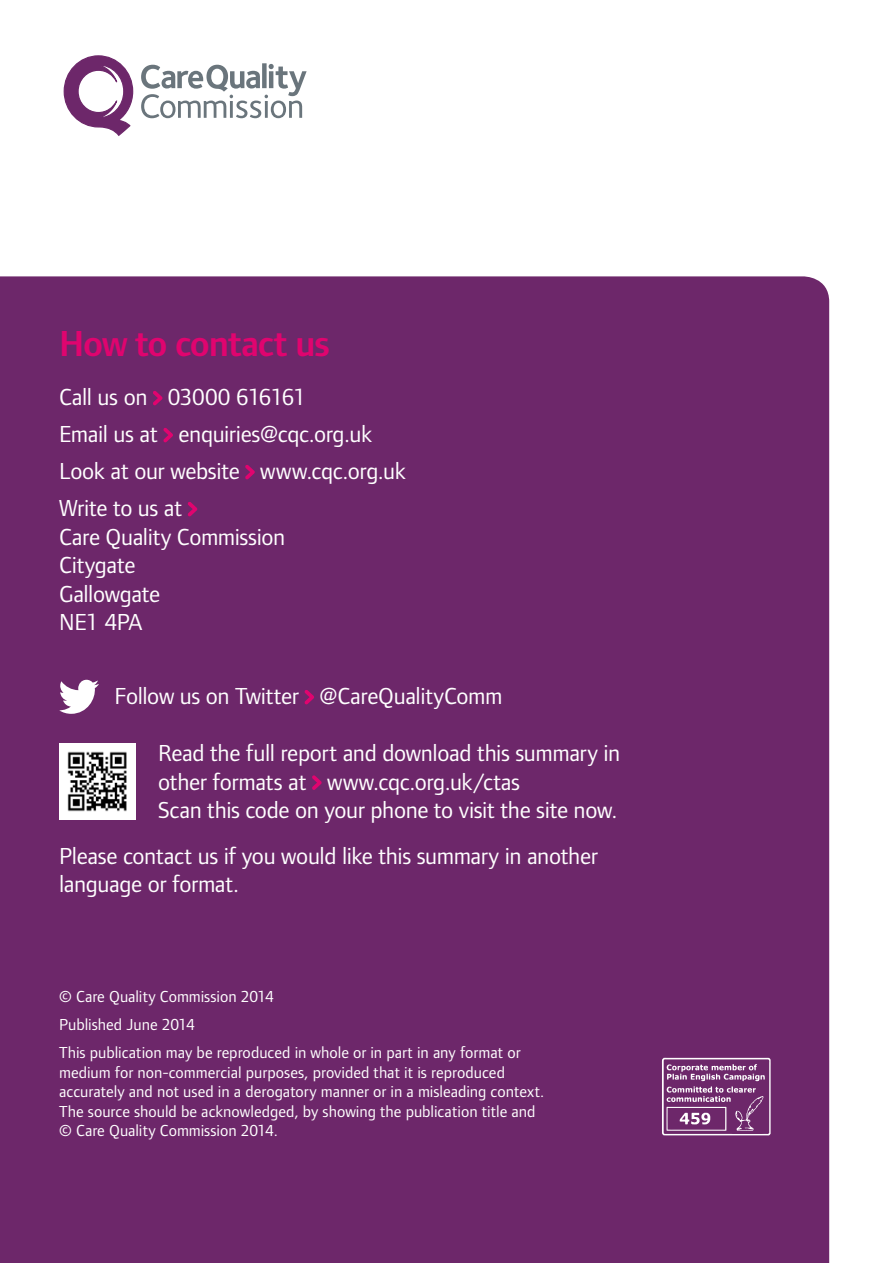
<style>
.page{position:relative;width:893px;height:1263px;background:#fff}
.page>*{position:absolute;margin:0;border:0;box-sizing:border-box;transform-origin:0 0}
.t1{font:600 37.5px "Foundry Form Sans";letter-spacing:-.03em;color:#e0046f}
.t2{font:24px/28.5px "Foundry Form Sans";letter-spacing:-.015em;color:#fff}
.t3{font:16.5px/19.5px "Foundry Form Sans";color:#fff}
</style>
<div class="page">
<div style="left:0;top:276px;width:829px;height:987px;background:#6d276a"></div>
<svg style="left:141px;top:63px;width:166px;height:55px"></svg>
<svg style="left:63px;top:55px;width:71px;height:81px"></svg>
<svg style="left:153px;top:391px;width:9px;height:14px"></svg>
<svg style="left:163px;top:428px;width:10px;height:14px"></svg>
<svg style="left:245px;top:465px;width:10px;height:14px"></svg>
<svg style="left:188px;top:502px;width:9px;height:14px"></svg>
<svg style="left:304px;top:690px;width:10px;height:14px"></svg>
<svg style="left:312px;top:775px;width:10px;height:15px"></svg>
<svg style="left:662px;top:1058px;width:109px;height:77px;background:#8d568a"></svg>
<svg style="left:59px;top:680px;width:40px;height:34px"></svg>
<img style="left:59px;top:743px;width:76px;height:76px">
<h1 class="t1" style="left:59px;top:321px;width:272px">How to contact us</h1>
<p class="t2" style="left:59px;top:379px;width:348px;line-height:37px">Call us on 03000 616161<br>Email us at enquiries@cqc.org.uk<br>Look at our website www.cqc.org.uk<br>Write to us at</p>
<p class="t2" style="left:59px;top:523px;width:228px">Care Quality Commission<br>Citygate<br>Gallowgate<br>NE1 4PA</p>
<p class="t2" style="left:114px;top:682px;width:390px">Follow us on Twitter @CareQualityComm</p>
<p class="t2" style="left:158px;top:739px;width:464px">Read the full report and download this summary in other formats at www.cqc.org.uk/ctas<br>Scan this code on your phone to visit the site now.</p>
<p class="t2" style="left:59px;top:842px;width:540px">Please contact us if you would like this summary in another language or format.</p>
<p class="t3" style="left:59px;top:982px;width:463px;line-height:28px">© Care Quality Commission 2014<br>Published June 2014<br>This publication may be reproduced in whole or in part in any format or</p>
<p class="t3" style="left:59px;top:1062px;width:487px">medium for non-commercial purposes, provided that it is reproduced accurately and not used in a derogatory manner or in a misleading context.<br>The source should be acknowledged, by showing the publication title and © Care Quality Commission 2014.</p>
</div>
